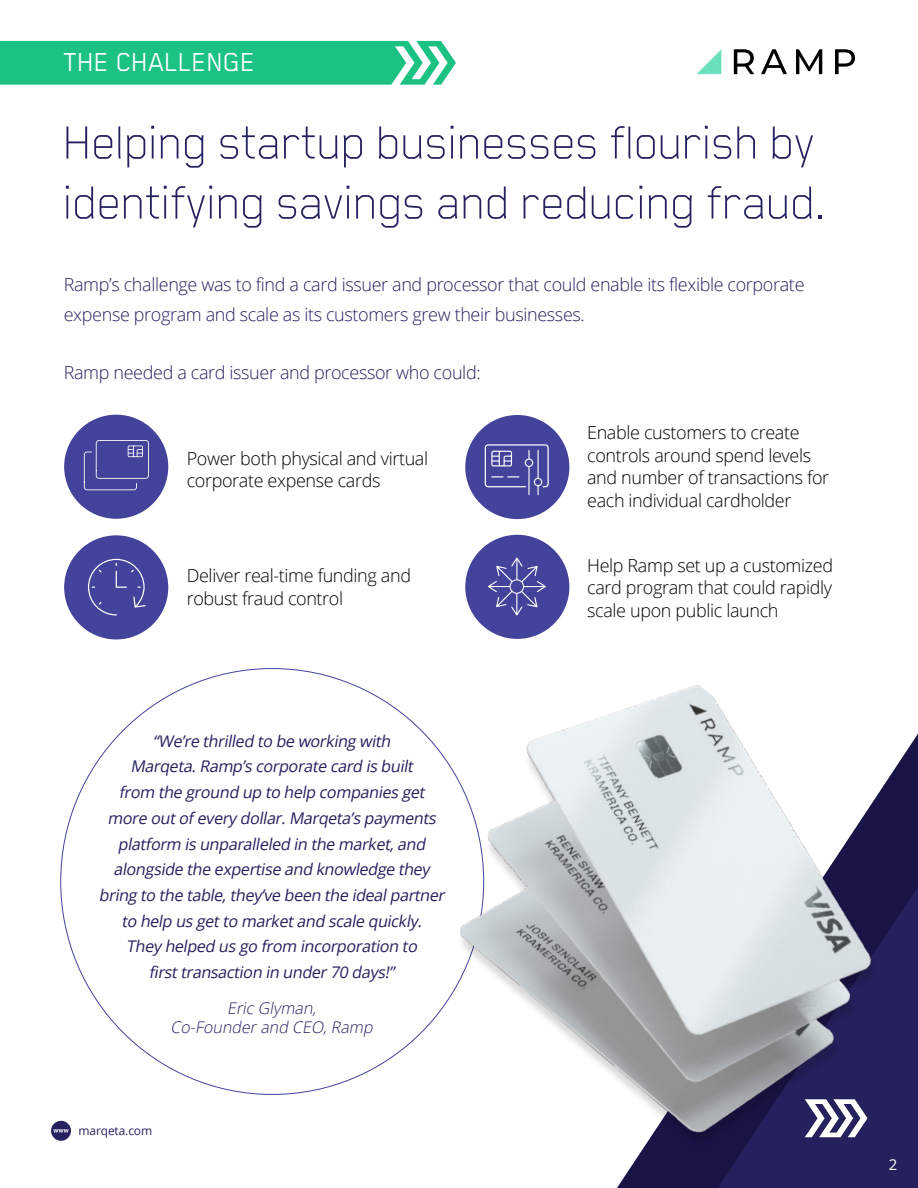
<style>
.page{position:relative;width:918px;height:1188px;background:#fff}
.page>*{position:absolute;margin:0;border:0;box-sizing:border-box;transform-origin:0 0}
.t1{font:100 54px/60px "Blender Pro";letter-spacing:-.02em;color:#25215e}
.t2{font:30px "Blender Pro";color:#fff}
.t3{font:300 18px/22.5px "Open Sans";letter-spacing:-.02em;color:#000}
.t4{font:300 18px/30px "Open Sans";letter-spacing:-.02em;color:#25215e}
.t5{font:italic 16.05px/25.7px "Open Sans";letter-spacing:-.02em;color:#25215e;text-align:center}
.t6{font:italic 300 16.05px/19.4px "Open Sans";color:#25215e;text-align:center}
.t7{font:15px "Open Sans";color:#fff}
.t8{font:12px "Open Sans";letter-spacing:-.01em;color:#25215e}
</style>
<div class="page">
<svg style="left:0;top:41px;width:456px;height:44px;background:#2cc68a"></svg>
<div style="left:51px;top:1121px;width:20px;height:20px;background:#25215e;border-radius:50%"></div>
<svg style="left:53px;top:1129px;width:16px;height:4px"></svg>
<svg style="left:697px;top:50px;width:24px;height:24px"></svg>
<svg style="left:734px;top:49px;width:20px;height:25px"></svg>
<svg style="left:761px;top:49px;width:26px;height:25px"></svg>
<svg style="left:796px;top:49px;width:26px;height:25px"></svg>
<svg style="left:835px;top:49px;width:20px;height:25px"></svg>
<div style="left:64px;top:415px;width:104px;height:104px;background:#44439b;border-radius:50%"></div>
<div style="left:64px;top:535px;width:104px;height:104px;background:#44439b;border-radius:50%"></div>
<div style="left:465px;top:535px;width:104px;height:104px;background:#44439b;border-radius:50%"></div>
<svg style="left:488px;top:558px;width:58px;height:58px"></svg>
<svg style="left:88px;top:559px;width:58px;height:57px"></svg>
<div style="left:465px;top:415px;width:104px;height:104px;background:#44439b;border-radius:50%"></div>
<img style="left:340px;top:618px;width:578px;height:570px">
<svg style="left:84px;top:440px;width:65px;height:50px"></svg>
<svg style="left:485px;top:444px;width:64px;height:51px"></svg>
<h2 class="t2" style="left:64px;top:46px;width:194px">THE CHALLENGE</h2>
<h1 class="t1" style="left:64px;top:110px;width:765px">Helping startup businesses flourish by identifying savings and reducing fraud.</h1>
<p class="t4" style="left:64px;top:269px;width:742px">Ramp’s challenge was to find a card issuer and processor that could enable its flexible corporate expense program and scale as its customers grew their businesses.</p>
<p class="t4" style="left:64px;top:357px;width:418px">Ramp needed a card issuer and processor who could:</p>
<p class="t3" style="left:187px;top:446px;width:243px">Power both physical and virtual corporate expense cards</p>
<p class="t3" style="left:187px;top:564px;width:226px">Deliver real-time funding and robust fraud control</p>
<p class="t5" style="left:99px;top:728px;width:351px">“We’re thrilled to be working with Marqeta.Ramp’scorporate card isbuilt<br>from the ground up to help companiesget more outof every dollar.Marqeta’spayments platform isunparalleled in the market,and alongside the expertise and knowledge they bring to the table,they’ve been the idealpartner to help usgetto marketand scale quickly.<br>They helped usgo from incorporation to firsttransaction in under70 days!”</p>
<p class="t6" style="left:171px;top:998px;width:207px">Eric Glyman,<br>Co-Founderand CEO,Ramp</p>
<p class="t8" style="left:78px;top:1122px;width:75px">marqeta.com</p>
<p class="t3" style="left:587px;top:421px;width:244px">Enable customers to create controls around spend levels and number of transactions for each individual cardholder</p>
<p class="t3" style="left:587px;top:554px;width:247px;text-align:justify">Help Ramp set up a customized card program that could rapidly scale upon public launch</p>
<p class="t7" style="left:889px;top:1154px;width:10px">2</p>
</div>
